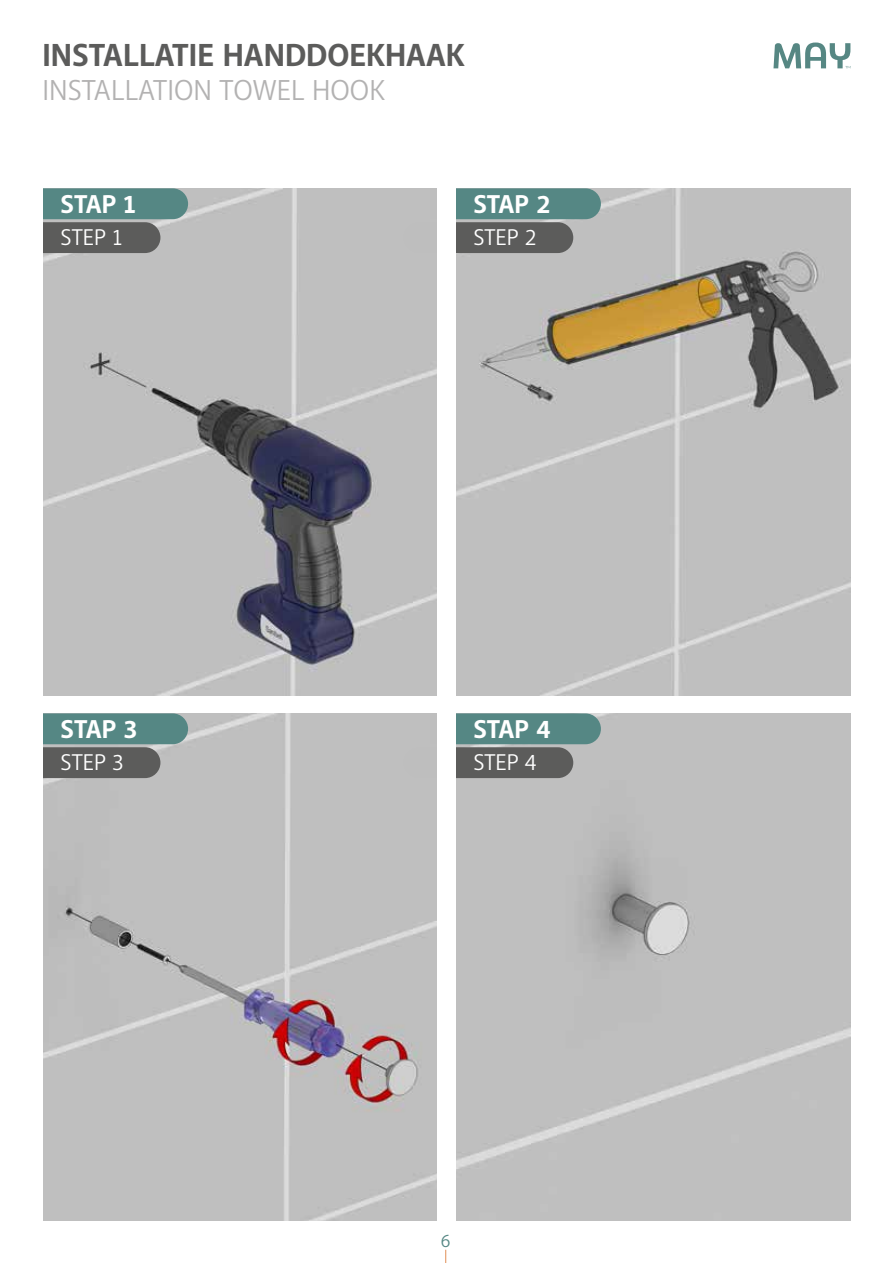
<style>
.page{position:relative;width:893px;height:1263px;background:#fff}
.page>*{position:absolute;margin:0;border:0;box-sizing:border-box;transform-origin:0 0}
.t1{font:700 31.5px "Macha";color:#5c5c5b}
.t2{font:28.5px "Macha";color:#b3b2b2}
.t3{font:700 25.5px "Macha";color:#fff}
.t4{font:22.5px "Macha";color:#fff}
.t5{font:18px "Macha";color:#558784}
</style>
<div class="page">
<svg style="left:445px;top:1250px;width:1px;height:13px"></svg>
<svg style="left:773px;top:43px;width:77px;height:25px"></svg>
<img style="left:456px;top:188px;width:394px;height:507px">
<div style="left:431px;top:188px;width:170px;height:31px;background:#558784;border-radius:15px"></div>
<div style="left:403px;top:222px;width:170px;height:31px;background:#5c5c5b;border-radius:15px"></div>
<div style="left:456px;top:713px;width:394px;height:507px;background:#bfbfbf"></div>
<div style="left:431px;top:713px;width:170px;height:31px;background:#558784;border-radius:15px"></div>
<div style="left:403px;top:747px;width:170px;height:31px;background:#5c5c5b;border-radius:15px"></div>
<img style="left:43px;top:188px;width:394px;height:507px">
<img style="left:43px;top:713px;width:394px;height:507px">
<div style="left:18px;top:188px;width:170px;height:31px;background:#558784;border-radius:15px"></div>
<div style="left:43px;top:222px;width:117px;height:31px;background:#5c5c5b"></div>
<div style="left:18px;top:713px;width:170px;height:31px;background:#558784;border-radius:15px"></div>
<div style="left:43px;top:747px;width:117px;height:31px;background:#5c5c5b"></div>
<div style="left:437px;top:188px;width:18px;height:1032px;background:#fff"></div>
<div style="left:0;top:188px;width:43px;height:1032px;background:#fff"></div>
<p class="t1" style="left:43px;top:35px;width:424px">INSTALLATIE HANDDOEKHAAK</p>
<p class="t2" style="left:43px;top:72px;width:344px">INSTALLATION TOWEL HOOK</p>
<p class="t3" style="left:61px;top:188px;width:77px">STAP 1</p>
<p class="t4" style="left:61px;top:223px;width:63px">STEP 1</p>
<p class="t3" style="left:473px;top:188px;width:79px">STAP 2</p>
<p class="t4" style="left:473px;top:223px;width:65px">STEP 2</p>
<p class="t3" style="left:61px;top:713px;width:79px">STAP 3</p>
<p class="t4" style="left:61px;top:748px;width:65px">STEP 3</p>
<p class="t3" style="left:473px;top:713px;width:79px">STAP 4</p>
<p class="t4" style="left:473px;top:748px;width:65px">STEP 4</p>
<p class="t5" style="left:441px;top:1230px;width:11px">6</p>
</div>
